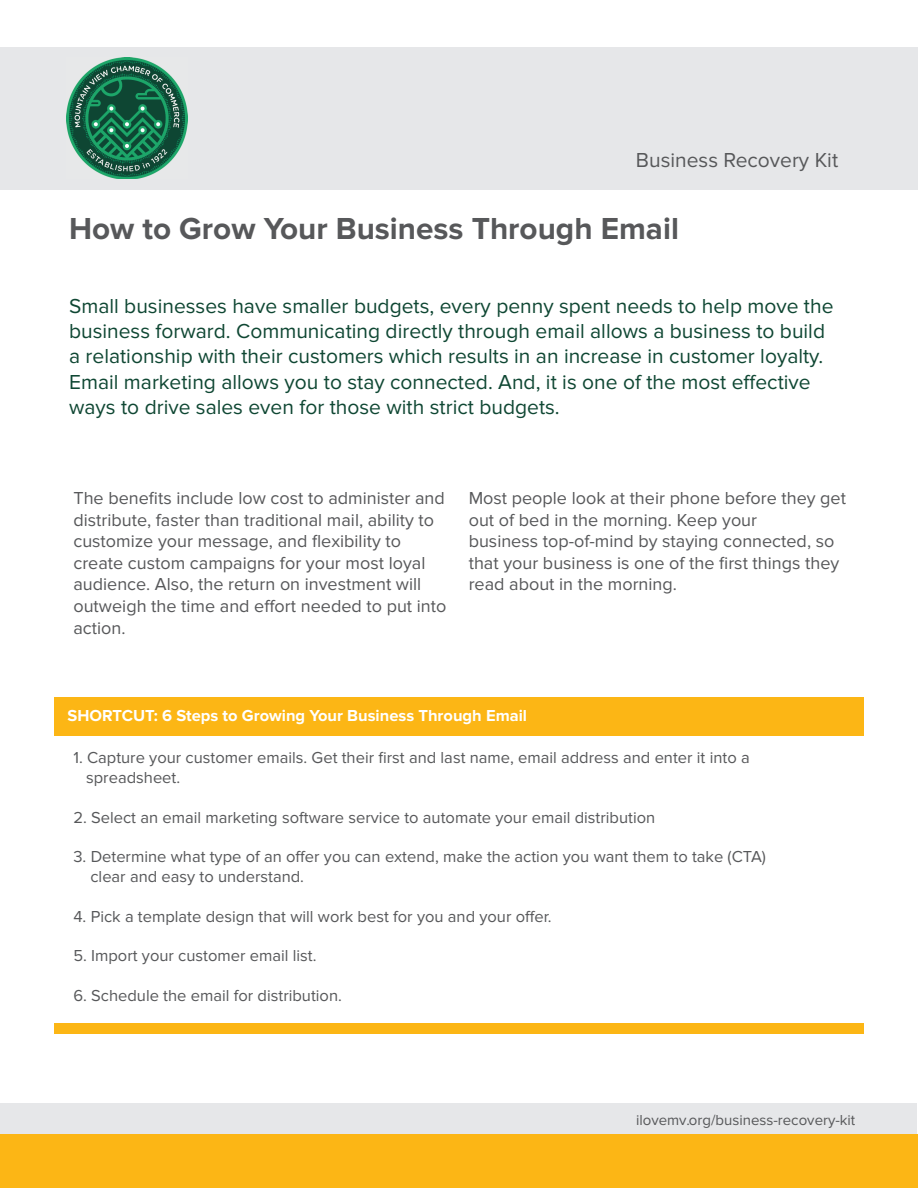
<style>
.page{position:relative;width:918px;height:1188px;background:#fff}
.page>*{position:absolute;margin:0;border:0;box-sizing:border-box;transform-origin:0 0}
.t1{font:700 31.5px "Proxima Nova";color:#57585a}
.t2{font:21px/25.2px "Proxima Nova";color:#0f4733}
.t3{font:21px "Proxima Nova";color:#57585a}
.t4{font:18px/21.6px "Proxima Nova";color:#57585a}
.t5{font:16.5px/19.8px "Proxima Nova";color:#57585a}
.t6{font:700 16.5px "Proxima Nova";color:#fff}
.t7{font:15px "Proxima Nova";color:#57585a}
</style>
<div class="page">
<div style="left:0;top:1134px;width:918px;height:54px;background:#fcb615"></div>
<div style="left:1px;top:1103px;width:916px;height:31px;background:#e6e7e9"></div>
<div style="left:0;top:48px;width:918px;height:142px;background:#e6e7e9"></div>
<img style="left:66px;top:57px;width:122px;height:122px">
<div style="left:54px;top:697px;width:810px;height:38px;background:#fcb615"></div>
<div style="left:54px;top:1023px;width:810px;height:10px;background:#fcb615"></div>
<p class="t3" style="left:636px;top:148px;width:204px">Business Recovery Kit</p>
<h1 class="t1" style="left:69px;top:210px;width:611px">How to Grow Your Business Through Email</h1>
<p class="t2" style="left:69px;top:294px;width:766px">Small businesses have smaller budgets, every penny spent needs to help move the business forward. Communicating directly through email allows a business to build a relationship with their customers which results in an increase in customer loyalty.<br>Email marketing allows you to stay connected. And, it is one of the most effective ways to drive sales even for those with strict budgets.</p>
<p class="t4" style="left:73px;top:487px;width:374px">The benefits include low cost to administer and distribute, faster than traditional mail, ability to customize your message, and flexibility to create custom campaigns for your most loyal audience. Also, the return on investment will outweigh the time and effort needed to put into action.</p>
<p class="t4" style="left:469px;top:487px;width:379px">Most people look at their phone before they get out of bed in the morning. Keep your<br>business top-of-mind by staying connected, so that your business is one of the first things they read about in the morning.</p>
<p class="t6" style="left:68px;top:706px;width:461px">SHORTCUT: 6 Steps to Growing Your Business Through Email</p>
<p class="t5" style="left:86px;top:748px;width:665px;text-indent:-13px">1. Capture your customer emails. Get their first and last name, email address and enter it into a spreadsheet.</p>
<p class="t5" style="left:73px;top:807px;width:583px">2. Select an email marketing software service to automate your email distribution</p>
<p class="t5" style="left:90px;top:847px;width:677px;text-indent:-17px">3. Determine what type of an offer you can extend, make the action you want them to take (CTA) clear and easy to understand.</p>
<p class="t5" style="left:73px;top:906px;width:480px">4. Pick a template design that will work best for you and your offer.</p>
<p class="t5" style="left:73px;top:946px;width:245px">5. Import your customer email list.</p>
<p class="t5" style="left:73px;top:986px;width:270px">6. Schedule the email for distribution.</p>
<p class="t7" style="left:636px;top:1112px;width:221px">ilovemv.org/business-recovery-kit</p>
</div>
